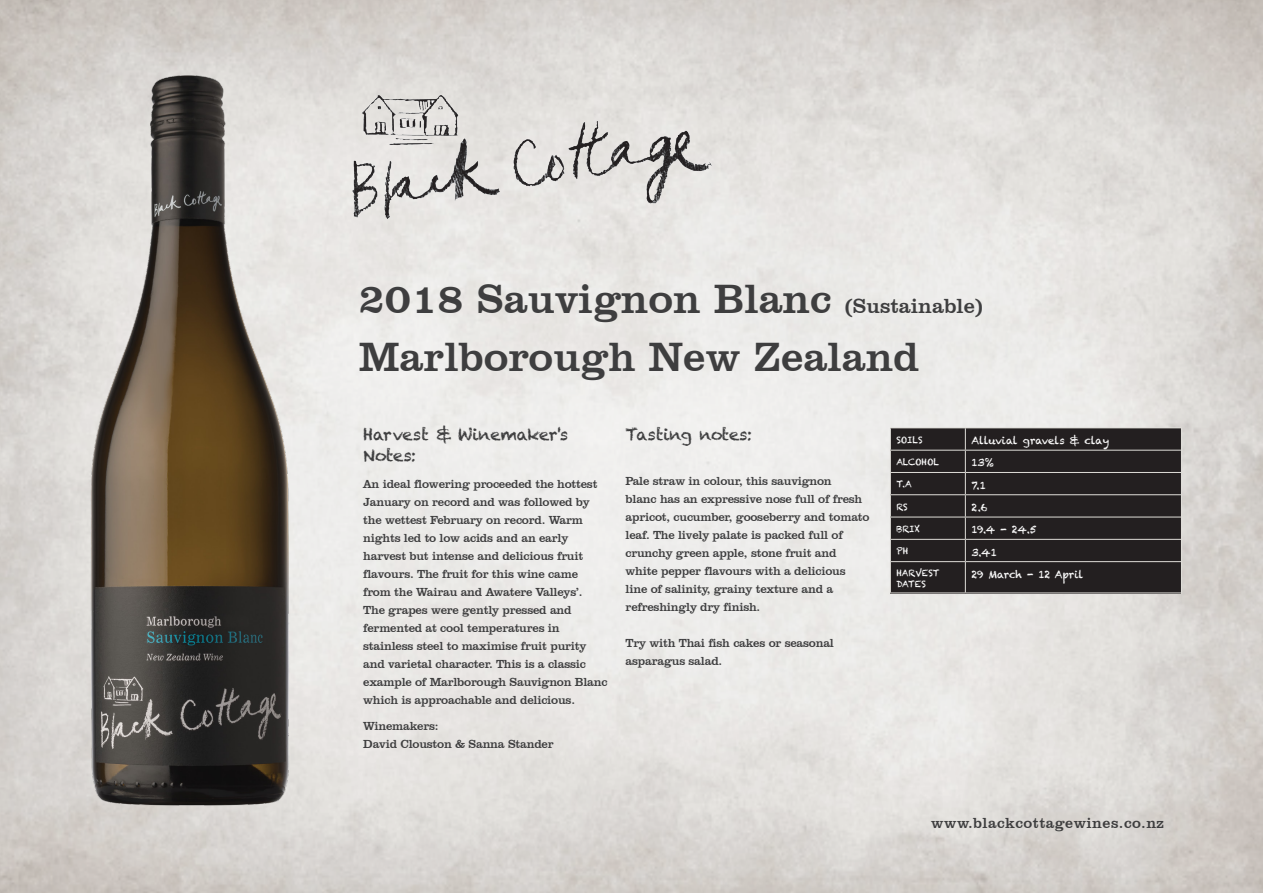
<style>
.page{position:relative;width:1263px;height:893px;background:#fff}
.page>*{position:absolute;margin:0;border:0;box-sizing:border-box;transform-origin:0 0}
.t1{font:42px/58.5px "Clarendon BT";color:#3e3e3f}
.t2{font:16.5px/21px "Chalkduster";letter-spacing:-.02em;color:#3e3e3f}
.t3{font:15px "Clarendon BT";letter-spacing:.03em;color:#3e3e3f}
.t4{font:12px/18px "Clarendon BT";letter-spacing:-.02em;color:#3e3e3f}
.t5{font:10.5px "Chalkduster";letter-spacing:-.01em;color:#fff}
.t6{font:9px/10.5px "Chalkduster";letter-spacing:-.01em;color:#fff}
.s1{font-size:21px}
</style>
<div class="page">
<img style="left:0;top:0;width:1263px;height:893px">
<div style="left:891px;top:429px;width:290px;height:164px;background:#231f20"></div>
<hr style="left:890px;top:427px;width:75px;height:1px;background:#dfddd8">
<hr style="left:965px;top:427px;width:217px;height:1px;background:#dfddd8">
<hr style="left:890px;top:450px;width:75px;height:1px;background:#dfddd8">
<hr style="left:965px;top:450px;width:217px;height:1px;background:#dfddd8">
<hr style="left:890px;top:472px;width:75px;height:1px;background:#dfddd8">
<hr style="left:965px;top:472px;width:217px;height:1px;background:#dfddd8">
<hr style="left:890px;top:494px;width:75px;height:1px;background:#dfddd8">
<hr style="left:965px;top:494px;width:217px;height:1px;background:#dfddd8">
<hr style="left:890px;top:517px;width:75px;height:1px;background:#dfddd8">
<hr style="left:965px;top:517px;width:217px;height:1px;background:#dfddd8">
<hr style="left:890px;top:539px;width:75px;height:1px;background:#dfddd8">
<svg style="left:890px;top:428px;width:1px;height:133px"></svg>
<hr style="left:965px;top:539px;width:217px;height:1px;background:#dfddd8">
<svg style="left:965px;top:428px;width:1px;height:133px"></svg>
<svg style="left:1181px;top:428px;width:1px;height:133px"></svg>
<hr style="left:890px;top:561px;width:75px;height:1px;background:#dfddd8">
<hr style="left:890px;top:562px;width:1px;height:31px;background:#dfddd8">
<hr style="left:965px;top:561px;width:217px;height:1px;background:#dfddd8">
<hr style="left:965px;top:562px;width:1px;height:31px;background:#dfddd8">
<hr style="left:1181px;top:562px;width:1px;height:31px;background:#dfddd8">
<hr style="left:890px;top:593px;width:75px;height:1px;background:#dfddd8">
<hr style="left:965px;top:593px;width:217px;height:1px;background:#dfddd8">
<img style="left:73px;top:60px;width:231px;height:761px">
<img style="left:353px;top:89px;width:358px;height:136px">
<p class="t1" style="left:359px;top:268px;width:626px">2018 Sauvignon Blanc <span class="s1">(Sustainable)<br></span>Marlborough New Zealand</p>
<p class="t2" style="left:363px;top:424px;width:207px">Harvest &amp; Winemaker's<br>Notes:</p>
<p class="t4" style="left:363px;top:474px;width:246px">An ideal flowering proceeded the hottest January on record and was followed by the wettest February on record. Warm nights led to low acids and an early harvest but intense and delicious fruit flavours. The fruit for this wine came from the Wairau and Awatere Valleys’.<br>The grapes were gently pressed and fermented at cool temperatures in stainless steel to maximise fruit purity and varietal character. This is a classic example of Marlborough Sauvignon Blanc which is approachable and delicious.</p>
<p class="t4" style="left:363px;top:717px;width:192px">Winemakers:<br>David Clouston &amp; Sanna Stander</p>
<p class="t2" style="left:626px;top:424px;width:128px">Tasting notes:</p>
<p class="t4" style="left:626px;top:471px;width:245px">Pale straw in colour, this sauvignon<br>blanc has an expressive nose full of fresh apricot, cucumber, gooseberry and tomato leaf. The lively palate is packed full of crunchy green apple, stone fruit and white pepper flavours with a delicious line of salinity, grainy texture and a refreshingly dry finish.</p>
<p class="t4" style="left:626px;top:633px;width:210px">Try with Thai fish cakes or seasonal asparagus salad.</p>
<p class="t6" style="left:896px;top:434px;width:28px">SOILS</p>
<p class="t5" style="left:971px;top:434px;width:139px">Alluvial gravels &amp; clay</p>
<p class="t6" style="left:896px;top:457px;width:44px">ALCOHOL</p>
<p class="t5" style="left:971px;top:457px;width:24px">13%</p>
<p class="t6" style="left:896px;top:479px;width:17px">T.A</p>
<p class="t5" style="left:971px;top:479px;width:16px">7.1</p>
<p class="t6" style="left:896px;top:501px;width:13px">RS</p>
<p class="t5" style="left:971px;top:501px;width:18px">2.6</p>
<p class="t6" style="left:896px;top:523px;width:25px">BRIX</p>
<p class="t5" style="left:971px;top:524px;width:67px">19.4 - 24.5</p>
<p class="t6" style="left:896px;top:546px;width:13px">PH</p>
<p class="t5" style="left:971px;top:546px;width:27px">3.41</p>
<p class="t6" style="left:896px;top:568px;width:45px">HARVEST<br>DATES</p>
<p class="t5" style="left:971px;top:568px;width:114px">29 March - 12 April</p>
<p class="t3" style="left:931px;top:814px;width:234px">www.blackcottagewines.co.nz</p>
</div>
